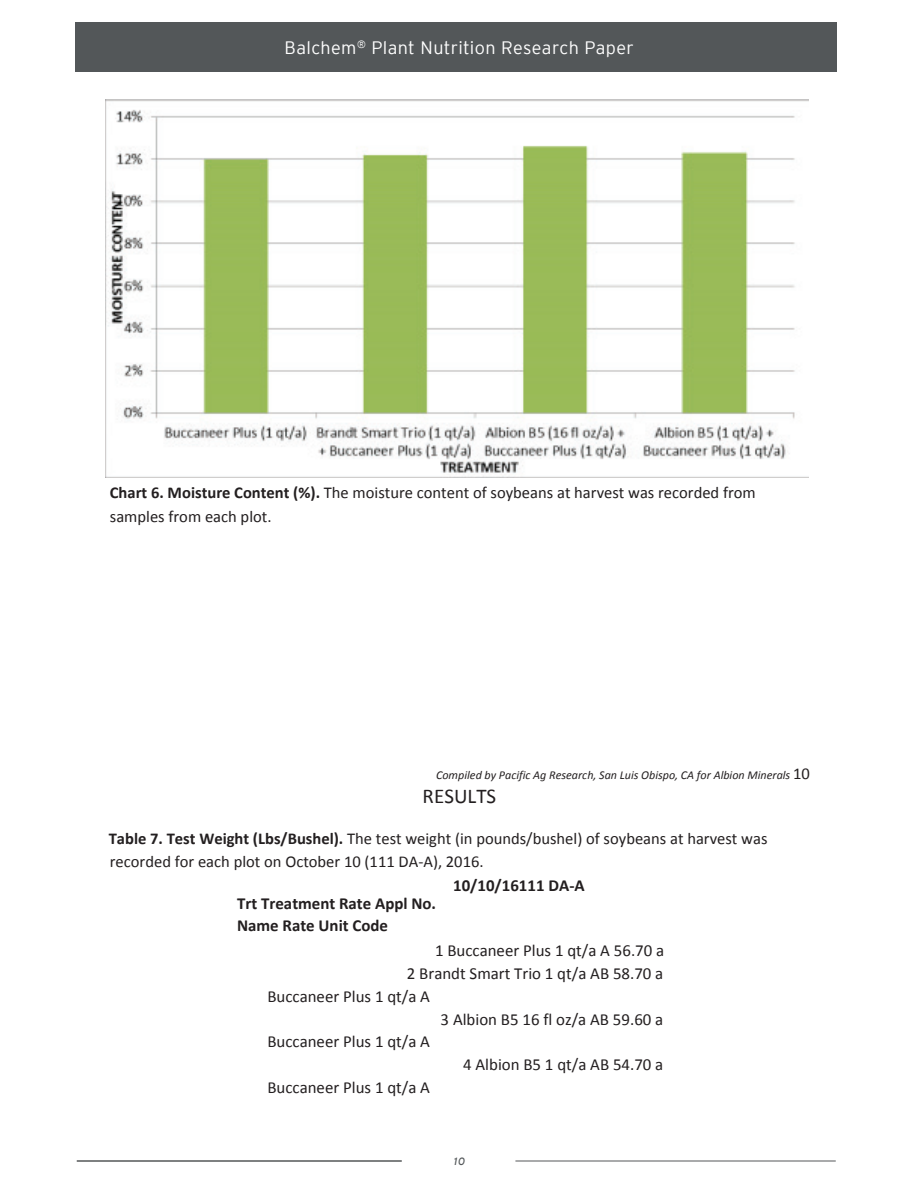
<style>
.page{position:relative;width:918px;height:1188px;background:#fff}
.page>*{position:absolute;margin:0;border:0;box-sizing:border-box;transform-origin:0 0}
.t1{font:21px "Calibri";color:#231f20}
.t2{font:300 18px "Interstate";letter-spacing:.02em;color:#fff}
.t3{font:16.8px "Calibri";color:#231f20}
.t4{font:700 16.8px/22.5px "Calibri";color:#231f20}
.t5{font:16.5px/23.7px "Calibri";color:#231f20}
.t6{font:italic 12px "Calibri";color:#231f20}
.t7{font:italic 10.5px "Interstate";color:#535759}
.s1{font-weight:700}
.s2{font-style:normal;font-size:16.5px}
</style>
<div class="page">
<img style="left:105px;top:100px;width:704px;height:378px">
<div style="left:76px;top:22px;width:761px;height:50px;background:#535759"></div>
<hr style="left:515px;top:1161px;width:321px;height:1px;background:#555759">
<hr style="left:77px;top:1161px;width:325px;height:1px;background:#555759">
<p class="t2" style="left:285px;top:38px;width:351px">Balchem<sup>®</sup> Plant Nutrition Research Paper</p>
<p class="t5" style="left:110px;top:481px;width:647px"><span class="s1">Chart 6. Moisture Content (%).</span> The moisture content of soybeans at harvest was recorded from samples from each plot.</p>
<p class="t6" style="left:436px;top:769px;width:375px">Compiled by Pacific Ag Research, San Luis Obispo, CA for Albion Minerals <span class="s2">10</span></p>
<p class="t1" style="left:423px;top:785px;width:75px">RESULTS</p>
<p class="t5" style="left:109px;top:826px;width:660px"><span class="s1">Table 7. Test Weight (Lbs/Bushel).</span> The test weight (in pounds/bushel) of soybeans at harvest was recorded for each plot on October 10 (111 DA-A), 2016.</p>
<p class="t4" style="left:237px;top:892px;width:200px">Trt Treatment Rate Appl No.<br>Name Rate Unit Code</p>
<p class="t4" style="left:453px;top:874px;width:133px">10/10/16111 DA-A</p>
<p class="t3" style="left:435px;top:942px;width:231px">1 Buccaneer Plus 1 qt/a A 56.70 a</p>
<p class="t3" style="left:407px;top:964px;width:258px">2 Brandt Smart Trio 1 qt/a AB 58.70 a</p>
<p class="t3" style="left:267px;top:988px;width:164px">Buccaneer Plus 1 qt/a A</p>
<p class="t3" style="left:441px;top:1010px;width:224px">3 Albion B5 16 fl oz/a AB 59.60 a</p>
<p class="t3" style="left:267px;top:1033px;width:164px">Buccaneer Plus 1 qt/a A</p>
<p class="t3" style="left:463px;top:1055px;width:202px">4 Albion B5 1 qt/a AB 54.70 a</p>
<p class="t3" style="left:267px;top:1079px;width:164px">Buccaneer Plus 1 qt/a A</p>
<p class="t7" style="left:454px;top:1155px;width:13px">10</p>
</div>
